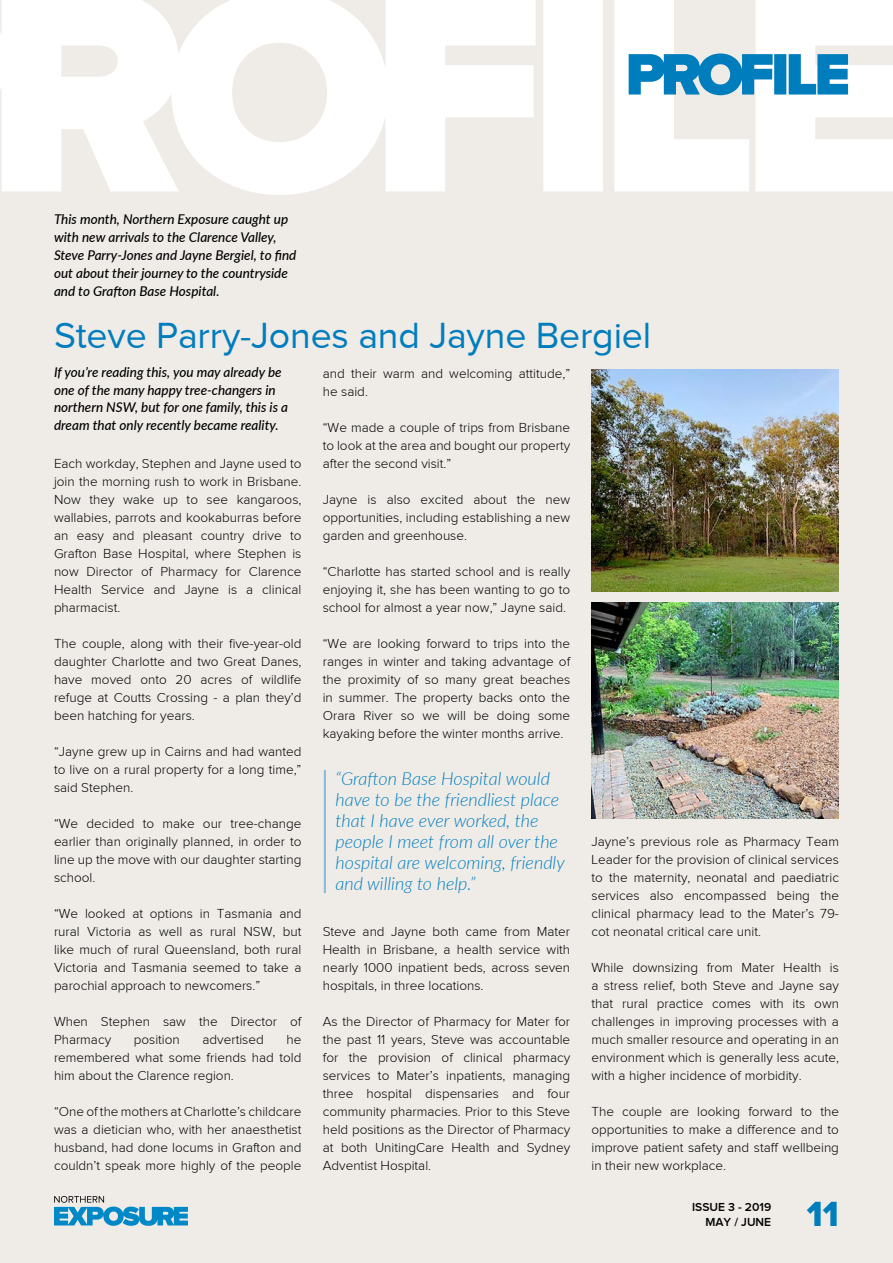
<style>
.page{position:relative;width:893px;height:1263px;background:#efece8}
.page>*{position:absolute;margin:0;border:0;box-sizing:border-box;transform-origin:0 0}
.t1{font:37.5px "Proxima Nova";letter-spacing:-.005em;color:#007dbd}
.t2{font:36px "Proxima Nova Extrabld";color:#007dbd}
.t3{font:italic 300 18px/21px "Lato";color:#007dbd}
.t4{font:300 13.5px/18px "Proxima Nova";color:#000;text-align:justify}
.t5{font:italic 500 13.5px/18px "Lato";color:#000}
.t6{font:600 12px/14.4px "Proxima Nova";color:#000;text-align:right}
</style>
<div class="page">
<hr style="left:324px;top:770px;width:2px;height:123px;background:#85bddd">
<svg style="left:0;top:0;width:893px;height:195px;fill:#fff"></svg>
<svg style="left:629px;top:53px;width:219px;height:42px;background:#4ba2ce"></svg>
<svg style="left:54px;top:1196px;width:134px;height:30px"></svg>
<img style="left:591px;top:603px;width:248px;height:215px">
<img style="left:591px;top:369px;width:248px;height:223px">
<p class="t5" style="left:54px;top:209px;width:244px">This month, Northern Exposure caught up with new arrivals to the Clarence Valley, Steve Parry-Jones and Jayne Bergiel, to find out about their journey to the countryside and to Grafton Base Hospital.</p>
<h1 class="t1" style="left:54px;top:315px;width:599px">Steve Parry-Jones and Jayne Bergiel</h1>
<p class="t5" style="left:54px;top:362px;width:236px">If you’re reading this, you may already be one of the many happy tree-changers in northern NSW, but for one family, this is a dream that only recently became reality.</p>
<p class="t4" style="left:54px;top:454px;width:249px">Each workday, Stephen and Jayne used to join the morning rush to work in Brisbane.<br>Now they wake up to see kangaroos, wallabies, parrots and kookaburras before an easy and pleasant country drive to Grafton Base Hospital, where Stephen is now Director of Pharmacy for Clarence Health Service and Jayne is a clinical pharmacist.</p>
<p class="t4" style="left:54px;top:634px;width:249px">The couple, along with their five-year-old daughter Charlotte and two Great Danes, have moved onto 20 acres of wildlife refuge at Coutts Crossing - a plan they’d been hatching for years.</p>
<p class="t4" style="left:54px;top:742px;width:249px">“Jayne grew up in Cairns and had wanted to live on a rural property for a long time,” said Stephen.</p>
<p class="t4" style="left:54px;top:814px;width:249px">“We decided to make our tree-change earlier than originally planned, in order to line up the move with our daughter starting school.</p>
<p class="t4" style="left:54px;top:904px;width:249px">“We looked at options in Tasmania and rural Victoria as well as rural NSW, but like much of rural Queensland, both rural Victoria and Tasmania seemed to take a parochial approach to newcomers.”</p>
<p class="t4" style="left:54px;top:1012px;width:249px">When Stephen saw the Director of<br>Pharmacy</p>
<p class="t4" style="left:54px;top:1030px;width:249px;text-indent:233px">he remembered what some friends had told him about the Clarence region.</p>
<p class="t4" style="left:54px;top:1102px;width:249px">“One of the mothers at Charlotte’s childcare was a dietician who, with her anaesthetist husband, had done locums in Grafton and couldn’t speak more highly of the people</p>
<p class="t4" style="left:134px;top:1030px;width:48px">position</p>
<p class="t4" style="left:203px;top:1030px;width:63px">advertised</p>
<p class="t4" style="left:323px;top:364px;width:249px">and their warm and welcoming attitude,” he said.</p>
<p class="t4" style="left:323px;top:418px;width:249px">“We made a couple of trips from Brisbane to look at the area and bought our property after the second visit.”</p>
<p class="t4" style="left:323px;top:490px;width:249px">Jayne is also excited about the new opportunities, including establishing a new garden and greenhouse.</p>
<p class="t4" style="left:323px;top:562px;width:249px">“Charlotte has started school and is really enjoying it, she has been wanting to go to school for almost a year now,” Jayne said.</p>
<p class="t4" style="left:323px;top:634px;width:249px">“We are looking forward to trips into the ranges in winter and taking advantage of the proximity of so many great beaches in summer. The property backs onto the Orara River so we will be doing some kayaking before the winter months arrive.</p>
<h3 class="t3" style="left:335px;top:767px;width:231px">“Grafton Base Hospital would have to be the friendliest place that I have ever worked, the people I meet from all over the hospital are welcoming, friendly and willing to help.”</h3>
<p class="t4" style="left:323px;top:922px;width:249px">Steve and Jayne both came from Mater Health in Brisbane, a health service with nearly 1000 inpatient beds, across seven hospitals, in three locations.</p>
<p class="t4" style="left:323px;top:1012px;width:249px">As the Director of Pharmacy for Mater for the past 11 years, Steve was accountable for the provision of clinical pharmacy services to Mater’s inpatients, managing three hospital dispensaries and four community pharmacies. Prior to this Steve held positions as the Director of Pharmacy at both UnitingCare Health and Sydney Adventist Hospital.</p>
<p class="t4" style="left:591px;top:832px;width:249px">Jayne’s previous role as Pharmacy Team Leader for the provision of clinical services to the maternity, neonatal and paediatric services also encompassed being the clinical pharmacy lead to the Mater’s 79- cot neonatal critical care unit.</p>
<p class="t4" style="left:591px;top:958px;width:249px">While downsizing from Mater Health is a stress relief, both Steve and Jayne say that rural practice comes with its own challenges in improving processes with a much smaller resource and operating in an environment which is generally less acute, with a higher incidence of morbidity.</p>
<p class="t4" style="left:591px;top:1102px;width:249px">The couple are looking forward to the opportunities to make a difference and to improve patient safety and staff wellbeing in their new workplace.</p>
<p class="t6" style="left:692px;top:1200px;width:81px">ISSUE 3 - 2019<br>MAY / JUNE</p>
<h2 class="t2" style="left:807px;top:1193px;width:34px">11</h2>
</div>
